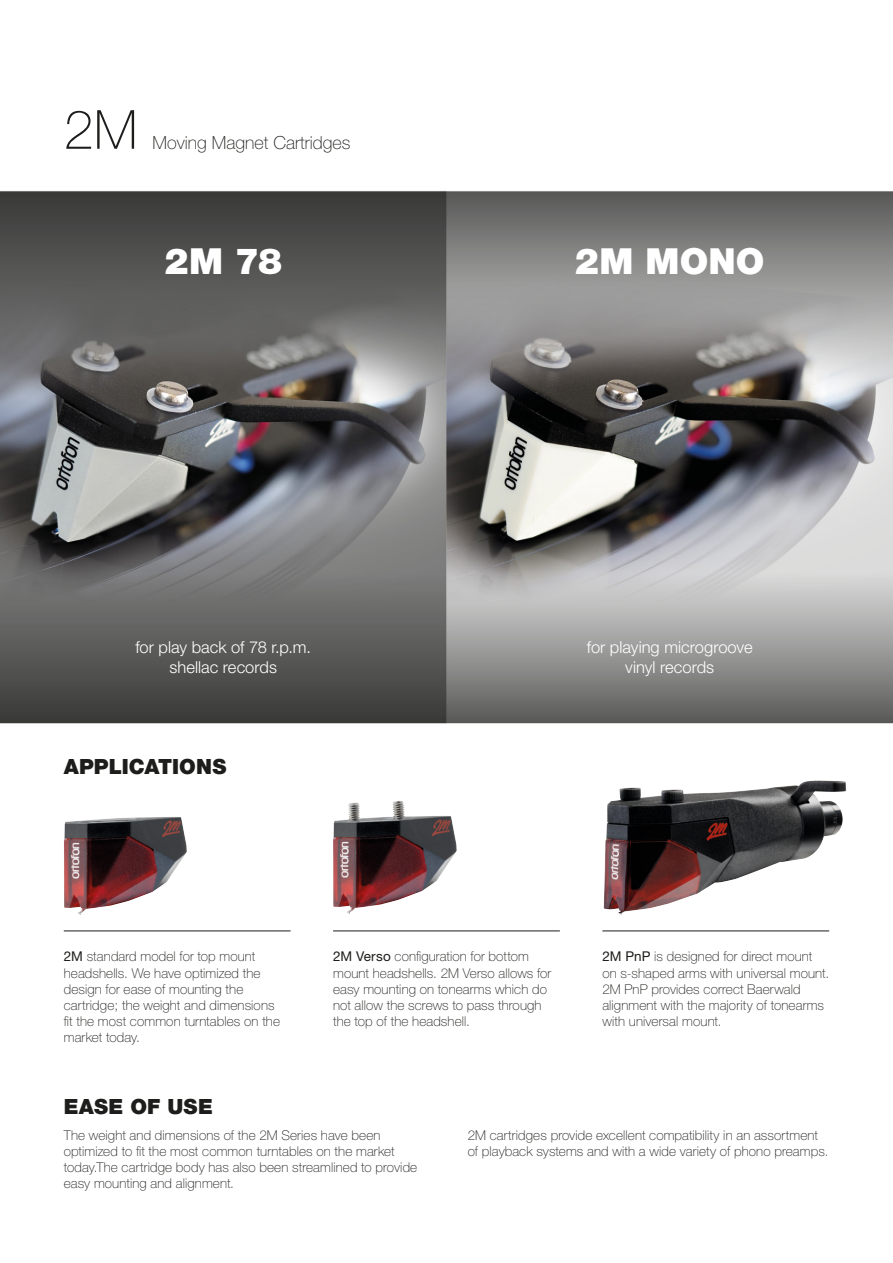
<style>
.page{position:relative;width:893px;height:1263px;background:#fff}
.page>*{position:absolute;margin:0;border:0;box-sizing:border-box;transform-origin:0 0}
.t1{font:100 54px "Helvetica Neue";color:#1d1d1b}
.t2{font:900 36px "Helvetica Neue";letter-spacing:.005em;color:#fff}
.t3{font:900 21px "Helvetica Neue";letter-spacing:.005em;color:#1d1d1b}
.t4{font:100 18px "Helvetica Neue";color:#1d1d1b}
.t5{font:300 16.5px/19.8px "Helvetica Neue";color:#fff;text-align:center}
.t6{font:100 13.5px/16.2px "Helvetica Neue";letter-spacing:.01em;color:#1d1d1b}
.s1{font-weight:400}
</style>
<div class="page">
<img style="left:0;top:191px;width:893px;height:741px">
<div style="left:44px;top:790px;width:156px;height:130px;background:#1d1d1b;opacity:.2"></div>
<div style="left:577px;top:760px;width:286px;height:168px;background:#1d1d1b;opacity:.2"></div>
<div style="left:311px;top:789px;width:159px;height:131px;background:#1d1d1b;opacity:.2"></div>
<hr style="left:64px;top:930px;width:227px;height:1px;background:#1d1d1b">
<hr style="left:602px;top:930px;width:227px;height:1px;background:#1d1d1b">
<hr style="left:333px;top:930px;width:227px;height:1px;background:#1d1d1b">
<h1 class="t1" style="left:64px;top:99px;width:75px">2M</h1>
<h3 class="t4" style="left:153px;top:132px;width:199px">Moving Magnet Cartridges</h3>
<h2 class="t2" style="left:164px;top:239px;width:119px">2M 78</h2>
<h2 class="t2" style="left:575px;top:239px;width:191px">2M MONO</h2>
<p class="t5" style="left:136px;top:637px;width:177px">for play back of 78 r.p.m. shellac records</p>
<p class="t5" style="left:587px;top:637px;width:167px">for playing microgroove vinyl records</p>
<h3 class="t3" style="left:64px;top:754px;width:164px">APPLICATIONS</h3>
<p class="t6" style="left:64px;top:948px;width:218px"><span class="s1">2M</span> standard model for top mount headshells. We have optimized the design for ease of mounting the cartridge; the weight and dimensions fit the most common turntables on the market today.</p>
<p class="t6" style="left:333px;top:948px;width:220px"><span class="s1">2M Verso</span> configuration for bottom mount headshells. 2M Verso allows for easy mounting on tonearms which do not allow the screws to pass through the top of the headshell.</p>
<p class="t6" style="left:602px;top:948px;width:228px"><span class="s1">2M PnP</span> is designed for direct mount on s-shaped arms with universal mount.<br>2M PnP provides correct Baerwald alignment with the majority of tonearms with universal mount.</p>
<h3 class="t3" style="left:64px;top:1094px;width:151px">EASE OF USE</h3>
<p class="t6" style="left:64px;top:1126px;width:355px">The weight and dimensions of the 2M Series have been optimized to fit the most common turntables on the market today.The cartridge body has also been streamlined to provide easy mounting and alignment.</p>
<p class="t6" style="left:468px;top:1126px;width:362px">2M cartridges provide excellent compatibility in an assortment of playback systems and with a wide variety of phono preamps.</p>
</div>
